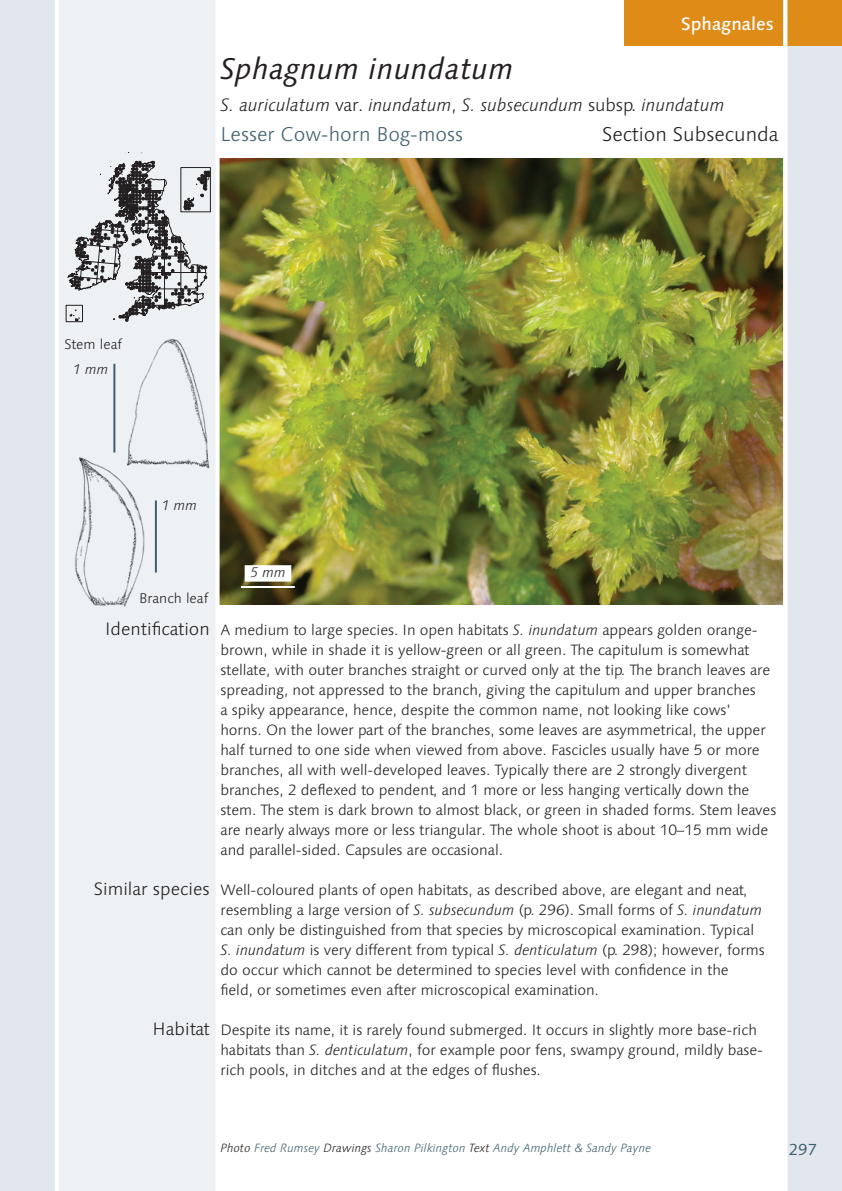
<style>
.page{position:relative;width:842px;height:1191px;background:#fff}
.page>*{position:absolute;margin:0;border:0;box-sizing:border-box;transform-origin:0 0}
.Title_1_Moss_Species{font:italic 30px "Linotype Syntax";letter-spacing:.01em;color:#231f20}
.Title_3a_Sphagnum_En{font:300 20px "Linotype Syntax";color:#3f5f6e}
.Title_3a_Sphagnum_En-2{font:300 20px "Linotype Syntax";color:#231f20}
.Title_2_Moss_Syn_Nam{font:italic 300 18px "Linotype Syntax";letter-spacing:-.005em;color:#231f20}
.Account_subheads_rig{font:300 18px "Linotype Syntax";color:#231f20}
.Title_4_Order_Name{font:500 18px "Linotype Syntax";color:#fff}
.t1{font:16px "Linotype Syntax";color:#3f5f6e}
.Text_Body{font:300 15px/20px "Linotype Syntax";letter-spacing:-.005em;color:#231f20}
.Drawing_Annotation{font:300 14px "Linotype Syntax";color:#231f20}
.Drawing_Scale_Bar{font:italic 300 14px "Linotype Syntax";color:#231f20}
.Photo_Scale_Bar_With{font:italic 300 14px "Linotype Syntax";color:#231f20}
.Text_Credits{font:italic 300 12px "Linotype Syntax";color:#3f5f6e}
.s1{font-style:normal}
.s2{font-style:italic}
.s3{color:#231f20}
</style>
<div class="page">
<img style="left:220px;top:159px;width:563px;height:445px">
<div style="left:785px;top:0;width:57px;height:1191px;background:#e1e7ec"></div>
<div style="left:624px;top:0;width:218px;height:45px;background:#df8b17"></div>
<div style="left:0;top:0;width:218px;height:1191px;background:#edf1f4"></div>
<svg style="left:66px;top:152px;width:144px;height:170px"></svg>
<div style="left:0;top:0;width:57px;height:1191px;background:#e1e7ec"></div>
<hr style="left:241px;top:586px;width:54px;height:2px;background:#fff">
<div style="left:245px;top:565px;width:46px;height:16px;background:#fff"></div>
<hr style="left:55px;top:0;width:4px;height:1191px;background:#fff">
<hr style="left:783px;top:0;width:4px;height:1191px;background:#fff">
<img style="left:128px;top:339px;width:82px;height:130px">
<hr style="left:155px;top:500px;width:2px;height:72px;background:#3f5f6e">
<img style="left:74px;top:455px;width:76px;height:152px">
<hr style="left:113px;top:364px;width:2px;height:88px;background:#3f5f6e">
<hr style="left:216px;top:0;width:4px;height:1191px;background:#fff">
<p class="Title_4_Order_Name" style="left:681px;top:13px;width:95px">Sphagnales</p>
<p class="Title_1_Moss_Species" style="left:220px;top:51px;width:295px">Sphagnum inundatum</p>
<p class="Title_2_Moss_Syn_Nam" style="left:220px;top:94px;width:506px">S. auriculatum <span class="s1">var.</span> inundatum<span class="s1">,</span> S. subsecundum <span class="s1">subsp.</span> inundatum</p>
<p class="Title_3a_Sphagnum_En" style="left:220px;top:122px;width:244px">Lesser Cow-horn Bog-moss</p>
<p class="Title_3a_Sphagnum_En-2" style="left:602px;top:122px;width:178px">Section Subsecunda</p>
<p class="Drawing_Annotation" style="left:65px;top:336px;width:59px">Stem leaf</p>
<p class="Drawing_Scale_Bar" style="left:73px;top:361px;width:37px">1 mm</p>
<p class="Drawing_Scale_Bar" style="left:162px;top:497px;width:37px">1 mm</p>
<p class="Drawing_Annotation" style="left:139px;top:590px;width:71px">Branch leaf</p>
<p class="Account_subheads_rig" style="left:105px;top:618px;width:106px">Identification</p>
<p class="Account_subheads_rig" style="left:94px;top:878px;width:117px">Similar species</p>
<p class="Account_subheads_rig" style="left:153px;top:1018px;width:59px">Habitat</p>
<p class="Photo_Scale_Bar_With" style="left:250px;top:564px;width:37px">5 mm</p>
<p class="Text_Body" style="left:220px;top:620px;width:557px">A medium to large species. In open habitats <span class="s2">S. inundatum</span> appears golden orange&shy;brown, while in shade it is yellow-green or all green. The capitulum is somewhat stellate, with outer branches straight or curved only at the tip. The branch leaves are spreading, not appressed to the branch, giving the capitulum and upper branches<br>a spiky appearance, hence, despite the common name, not looking like cows’<br>horns. On the lower part of the branches, some leaves are asymmetrical, the upper half turned to one side when viewed from above. Fascicles usually have 5 or more branches, all with well-developed leaves. Typically there are 2 strongly divergent branches, 2 deflexed to pendent, and 1 more or less hanging vertically down the stem. The stem is dark brown to almost black, or green in shaded forms. Stem leaves are nearly always more or less triangular. The whole shoot is about 10–15 mm wide and parallel-sided. Capsules are occasional.</p>
<p class="Text_Body" style="left:220px;top:880px;width:546px">Well-coloured plants of open habitats, as described above, are elegant and neat, resembling a large version of <span class="s2">S. subsecundum</span> (p. 296). Small forms of <span class="s2">S. inundatum </span>can only be distinguished from that species by microscopical examination. Typical <span class="s2">S. inundatum</span> is very different from typical <span class="s2">S. denticulatum</span> (p. 298); however, forms do occur which cannot be determined to species level with confidence in the field, or sometimes even after microscopical examination.</p>
<p class="Text_Body" style="left:220px;top:1020px;width:544px">Despite its name, it is rarely found submerged. It occurs in slightly more base-rich habitats than <span class="s2">S. denticulatum</span>, for example poor fens, swampy ground, mildly base&shy;rich pools, in ditches and at the edges of flushes.</p>
<p class="Text_Credits" style="left:220px;top:1140px;width:432px"><span class="s3">Photo</span> Fred Rumsey <span class="s3">Drawings</span> Sharon Pilkington <span class="s3">Text</span> Andy Amphlett &amp; Sandy Payne</p>
<p class="t1" style="left:789px;top:1139px;width:30px">297</p>
</div>
